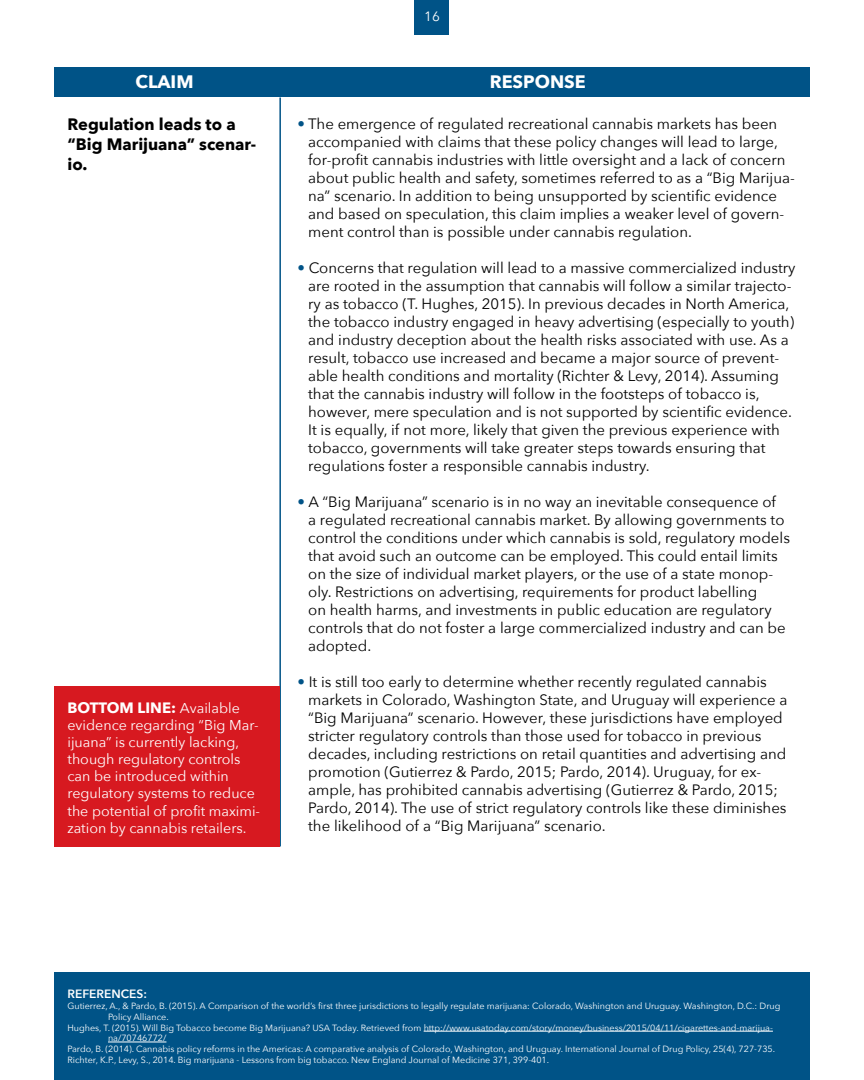
<style>
.page{position:relative;width:864px;height:1080px;background:#fff}
.page>*{position:absolute;margin:0;border:0;box-sizing:border-box;transform-origin:0 0}
.t1{font:700 18px "Avenir Next";color:#fff}
.t2{font:700 16.5px/19.8px "Avenir Next";color:#000}
.t3{font:15px/18px "Avenir Next";color:#000}
.t4{font:700 15px "Avenir Next";color:#fff}
.t5{font:14.25px/17.1px "Avenir Next";color:#fff}
.t6{font:13.5px "Avenir Next";color:#fff}
.t7{font:600 12px "Avenir Next";color:#fff}
.t8{font:9px "Avenir Next";color:#fff}
.s1{color:#005387}
.s2{font-weight:400;font-size:14.25px}
</style>
<div class="page">
<div style="left:415px;top:0;width:34px;height:34px;background:#005387"></div>
<div style="left:54px;top:68px;width:756px;height:30px;background:#005387"></div>
<hr style="left:279px;top:98px;width:2px;height:748px;background:#005387">
<div style="left:54px;top:686px;width:225px;height:160px;background:#d71920"></div>
<div style="left:54px;top:972px;width:756px;height:108px;background:#005387"></div>
<hr style="left:424px;top:1031px;width:349px;height:1px;background:#fff">
<hr style="left:108px;top:1042px;width:58px;height:1px;background:#fff">
<p class="t6" style="left:424px;top:5px;width:17px">16</p>
<p class="t1" style="left:136px;top:66px;width:60px">CLAIM</p>
<p class="t1" style="left:490px;top:66px;width:98px">RESPONSE</p>
<p class="t2" style="left:68px;top:114px;width:190px">Regulation leads to a “Big Marijuana” scenar&shy;io.</p>
<p class="t3" style="left:308px;top:114px;width:488px;text-indent:-11px"><span class="s1">•</span> The emergence of regulated recreational cannabis markets has been accompanied with claims that these policy changes will lead to large, for-profit cannabis industries with little oversight and a lack of concern about public health and safety, sometimes referred to as a “Big Marijua&shy;na” scenario. In addition to being unsupported by scientific evidence and based on speculation, this claim implies a weaker level of govern&shy;ment control than is possible under cannabis regulation.</p>
<p class="t3" style="left:308px;top:258px;width:489px;text-indent:-11px"><span class="s1">•</span> Concerns that regulation will lead to a massive commercialized industry are rooted in the assumption that cannabis will follow a similar trajecto&shy;ry as tobacco (T. Hughes, 2015). In previous decades in North America, the tobacco industry engaged in heavy advertising (especially to youth) and industry deception about the health risks associated with use. As a result, tobacco use increased and became a major source of prevent&shy;able health conditions and mortality (Richter &amp; Levy, 2014). Assuming that the cannabis industry will follow in the footsteps of tobacco is, however, mere speculation and is not supported by scientific evidence.<br>It is equally, if not more, likely that given the previous experience with tobacco, governments will take greater steps towards ensuring that regulations foster a responsible cannabis industry.</p>
<p class="t3" style="left:308px;top:492px;width:483px;text-indent:-11px"><span class="s1">•</span> A “Big Marijuana” scenario is in no way an inevitable consequence of<br>a regulated recreational cannabis market. By allowing governments to control the conditions under which cannabis is sold, regulatory models that avoid such an outcome can be employed. This could entail limits on the size of individual market players, or the use of a state monop&shy;oly. Restrictions on advertising, requirements for product labelling<br>on health harms, and investments in public education are regulatory controls that do not foster a large commercialized industry and can be adopted.</p>
<p class="t3" style="left:308px;top:672px;width:481px;text-indent:-11px"><span class="s1">•</span> It is still too early to determine whether recently regulated cannabis markets in Colorado, Washington State, and Uruguay will experience a “Big Marijuana” scenario. However, these jurisdictions have employed stricter regulatory controls than those used for tobacco in previous decades, including restrictions on retail quantities and advertising and promotion (Gutierrez &amp; Pardo, 2015; Pardo, 2014). Uruguay, for ex&shy;ample, has prohibited cannabis advertising (Gutierrez &amp; Pardo, 2015; Pardo, 2014). The use of strict regulatory controls like these diminishes the likelihood of a “Big Marijuana” scenario.</p>
<p class="t4" style="left:68px;top:695px;width:174px">BOTTOM LINE: <span class="s2">Available</span></p>
<p class="t5" style="left:68px;top:716px;width:194px">evidence regarding “Big Mar&shy;ijuana” is currently lacking, though regulatory controls can be introduced within regulatory systems to reduce the potential of profit maximi&shy;zation by cannabis retailers.</p>
<p class="t7" style="left:68px;top:984px;width:81px">REFERENCES:</p>
<p class="t8" style="left:68px;top:998px;width:715px">Gutierrez, A., &amp; Pardo, B. (2015). A Comparison of the world’s first three jurisdictions to legally regulate marijuana: Colorado, Washington and Uruguay. Washington, D.C.: Drug</p>
<p class="t8" style="left:108px;top:1009px;width:62px">Policy Alliance.</p>
<p class="t8" style="left:68px;top:1020px;width:707px">Hughes, T. (2015). Will Big Tobacco become Big Marijuana? USA Today. Retrieved from http://www.usatoday.com/story/money/business/2015/04/11/cigarettes-and-marijua-</p>
<p class="t8" style="left:108px;top:1031px;width:60px">na/70746772/</p>
<p class="t8" style="left:68px;top:1041px;width:709px">Pardo, B. (2014). Cannabis policy reforms in the Americas: A comparative analysis of Colorado, Washington, and Uruguay. International Journal of Drug Policy, 25(4), 727-735.</p>
<p class="t8" style="left:68px;top:1052px;width:483px">Richter, K.P., Levy, S., 2014. Big marijuana - Lessons from big tobacco. New England Journal of Medicine 371, 399-401.</p>
</div>
